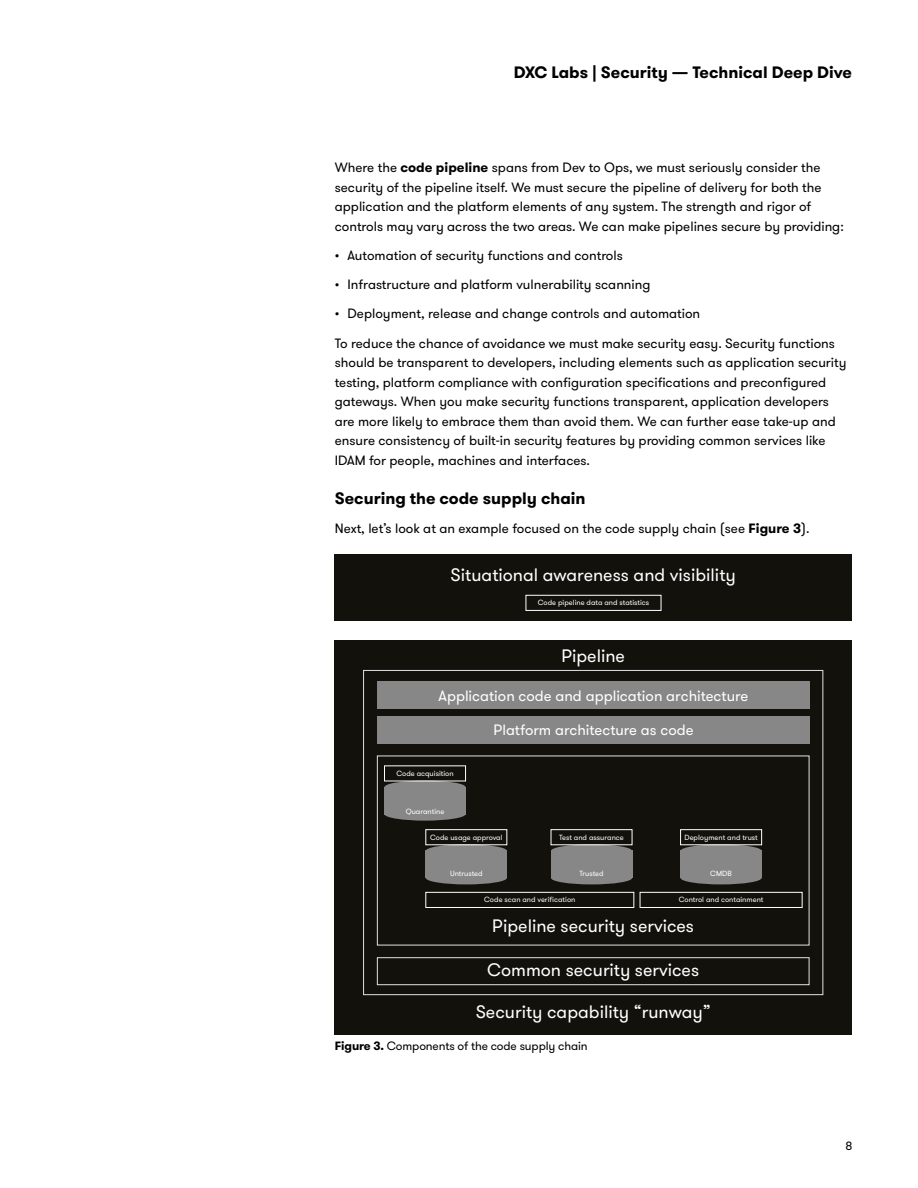
<style>
.page{position:relative;width:918px;height:1188px;background:#fff}
.page>*{position:absolute;margin:0;border:0;box-sizing:border-box;transform-origin:0 0}
.t1{font:18px "GT Walsheim Pro";color:#fff}
.t2{font:700 16.5px "GT Walsheim Pro";color:#000}
.t3{font:15px "GT Walsheim Pro";color:#fff}
.t4{font:13.5px/19.5px "GT Walsheim Pro";color:#000}
.t5{font:12px "GT Walsheim Pro";letter-spacing:-.01em;color:#000}
.t6{font:7.5px "GT Walsheim Pro";color:#fff}
.s1{font-weight:700}
</style>
<div class="page">
<div style="left:335px;top:641px;width:517px;height:394px;background:#12110b"></div>
<div style="left:363px;top:670px;width:460px;height:325px;border:1px solid #e2e1e1"></div>
<div style="left:377px;top:957px;width:432px;height:28px;border:1px solid #e2e1e1"></div>
<div style="left:335px;top:554px;width:517px;height:67px;background:#12110b"></div>
<div style="left:526px;top:595px;width:135px;height:16px;border:1px solid #fff"></div>
<div style="left:377px;top:682px;width:433px;height:27px;background:#878787"></div>
<div style="left:377px;top:716px;width:433px;height:27px;background:#878787"></div>
<div style="left:385px;top:781px;width:81px;height:13px;background:#878787;border-radius:50%"></div>
<div style="left:385px;top:808px;width:81px;height:13px;background:#878787;border-radius:50%"></div>
<div style="left:385px;top:787px;width:81px;height:27px;background:#878787"></div>
<svg style="left:426px;top:844px;width:81px;height:13px"></svg>
<div style="left:426px;top:871px;width:81px;height:13px;background:#878787;border-radius:50%"></div>
<div style="left:426px;top:851px;width:81px;height:27px;background:#878787"></div>
<div style="left:425px;top:829px;width:82px;height:16px;border:1px solid #fff"></div>
<div style="left:425px;top:892px;width:209px;height:16px;border:1px solid #fff"></div>
<div style="left:640px;top:892px;width:163px;height:16px;border:1px solid #fff"></div>
<svg style="left:551px;top:844px;width:81px;height:13px"></svg>
<div style="left:551px;top:871px;width:81px;height:13px;background:#878787;border-radius:50%"></div>
<div style="left:551px;top:851px;width:81px;height:27px;background:#878787"></div>
<div style="left:551px;top:829px;width:81px;height:16px;border:1px solid #fff"></div>
<svg style="left:681px;top:844px;width:81px;height:13px"></svg>
<div style="left:681px;top:871px;width:81px;height:13px;background:#878787;border-radius:50%"></div>
<div style="left:681px;top:851px;width:81px;height:27px;background:#878787"></div>
<div style="left:680px;top:829px;width:82px;height:16px;border:1px solid #fff"></div>
<p class="t2" style="left:514px;top:61px;width:340px">DXC Labs | Security — Technical Deep Dive</p>
<p class="t4" style="left:335px;top:158px;width:510px">Where the <span class="s1">code pipeline</span> spans from Dev to Ops, we must seriously consider the security of the pipeline itself. We must secure the pipeline of delivery for both the application and the platform elements of any system. The strength and rigor of controls may vary across the two areas. We can make pipelines secure by providing:</p>
<p class="t4" style="left:335px;top:246px;width:290px">• Automation of security functions and controls</p>
<p class="t4" style="left:335px;top:275px;width:317px">• Infrastructure and platform vulnerability scanning</p>
<p class="t4" style="left:335px;top:299px;width:502px;line-height:29.2px">• Deployment, release and change controls and automation<br>To reduce the chance of avoidance we must make security easy. Security functions</p>
<p class="t4" style="left:335px;top:353px;width:513px">should be transparent to developers, including elements such as application security testing, platform compliance with configuration specifications and preconfigured gateways. When you make security functions transparent, application developers are more likely to embrace them than avoid them. We can further ease take-up and ensure consistency of built-in security features by providing common services like IDAM for people, machines and interfaces.</p>
<p class="t2" style="left:335px;top:487px;width:252px">Securing the code supply chain</p>
<p class="t4" style="left:335px;top:519px;width:476px">Next, let’s look at an example focused on the code supply chain (see <span class="s1">Figure 3</span>).</p>
<h1 class="t1" style="left:451px;top:563px;width:287px">Situational awareness and visibility</h1>
<p class="t6" style="left:538px;top:598px;width:113px">Code pipeline data and statistics</p>
<h1 class="t1" style="left:561px;top:645px;width:65px">Pipeline</h1>
<p class="t3" style="left:439px;top:686px;width:311px">Application code and application architecture</p>
<p class="t3" style="left:493px;top:721px;width:202px">Platform architecture as code</p>
<p class="t6" style="left:396px;top:768px;width:59px">Code acquisition</p>
<p class="t6" style="left:406px;top:806px;width:40px">Quarantine</p>
<p class="t6" style="left:430px;top:832px;width:74px">Code usage approval</p>
<p class="t6" style="left:450px;top:869px;width:34px">Untrusted</p>
<p class="t6" style="left:559px;top:832px;width:66px">Test and assurance</p>
<p class="t6" style="left:579px;top:869px;width:26px">Trusted</p>
<p class="t6" style="left:684px;top:832px;width:75px">Deployment and trust</p>
<p class="t6" style="left:710px;top:869px;width:23px">CMDB</p>
<p class="t6" style="left:484px;top:895px;width:93px">Code scan and verification</p>
<p class="t6" style="left:679px;top:895px;width:86px">Control and containment</p>
<h1 class="t1" style="left:492px;top:915px;width:203px">Pipeline security services</h1>
<h1 class="t1" style="left:487px;top:958px;width:214px">Common security services</h1>
<h1 class="t1" style="left:476px;top:1001px;width:237px">Security capability “runway”</h1>
<p class="t5" style="left:335px;top:1039px;width:254px"><span class="s1">Figure 3.</span> Components of the code supply chain</p>
<p class="t5" style="left:845px;top:1138px;width:8px">8</p>
</div>
